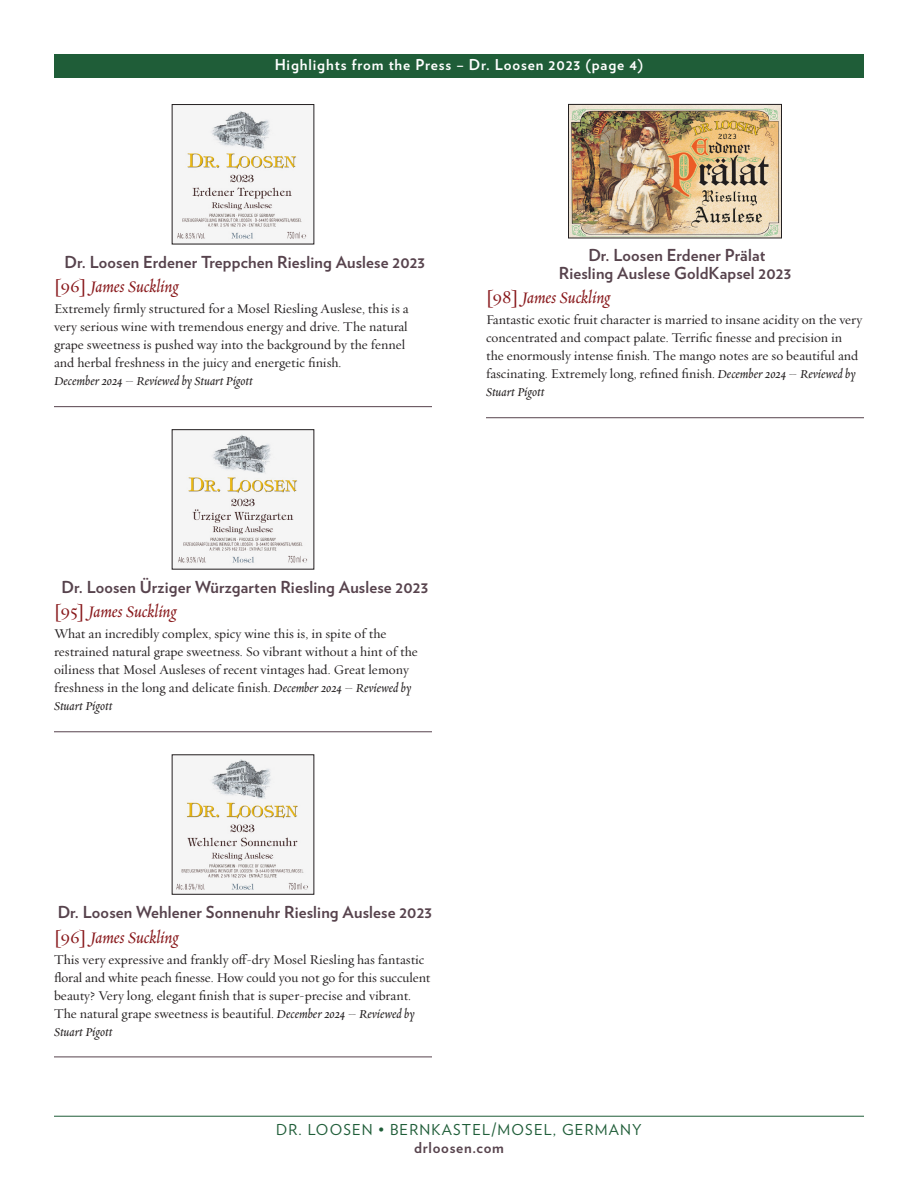
<style>
.page{position:relative;width:918px;height:1188px;background:#fff}
.page>*{position:absolute;margin:0;border:0;box-sizing:border-box;transform-origin:0 0}
.Press_Review_Head{font:italic 18px "Requiem Text";color:#88181b}
.Wine_Head{font:700 16.5px/17.2px "Verlag";letter-spacing:.01em;color:#57434d;text-align:center}
.Press_Notes_Page_Header{font:700 15px "Verlag";letter-spacing:.06em;color:#fff}
.t1{font:15px "Verlag";letter-spacing:.08em;color:#1f5d38}
.t2{font:700 15px "Verlag";letter-spacing:.05em;color:#57434d}
.Praise_Text-Requiem{font:13.5px/18px "Requiem Text";color:#231f20}
.s1{font-style:normal}
.s2{font-style:italic}
</style>
<div class="page">
<hr style="left:54px;top:1116px;width:810px;height:1px;background:#1f5d38">
<div style="left:54px;top:54px;width:810px;height:24px;background:#1f5d38"></div>
<hr style="left:54px;top:406px;width:378px;height:1px;background:#57434d">
<hr style="left:54px;top:731px;width:378px;height:1px;background:#57434d">
<hr style="left:54px;top:1057px;width:378px;height:1px;background:#57434d">
<img style="left:176px;top:109px;width:132px;height:132px">
<img style="left:177px;top:433px;width:132px;height:132px">
<img style="left:175px;top:758px;width:134px;height:134px">
<hr style="left:486px;top:417px;width:378px;height:1px;background:#57434d">
<img style="left:570px;top:106px;width:210px;height:130px">
<div style="left:568px;top:104px;width:214px;height:134px;border:1px solid #231f20"></div>
<p class="Press_Notes_Page_Header" style="left:275px;top:53px;width:370px">Highlights from the Press – Dr. Loosen 2023 (page 4)</p>
<p class="Wine_Head" style="left:65px;top:252px;width:362px">Dr. Loosen Erdener Treppchen Riesling Auslese 2023</p>
<p class="Press_Review_Head" style="left:54px;top:276px;width:126px"><span class="s1">[96]</span> James Suckling</p>
<p class="Praise_Text-Requiem" style="left:54px;top:299px;width:356px">Extremely firmly structured for a Mosel Riesling Auslese, this is a very serious wine with tremendous energy and drive. The natural grape sweetness is pushed way into the background by the fennel and herbal freshness in the juicy and energetic finish.<br><span class="s2">December 2024 – Reviewed by Stuart Pigott</span></p>
<p class="Wine_Head" style="left:559px;top:246px;width:234px">Dr. Loosen Erdener Prälat<br>Riesling Auslese GoldKapsel 2023</p>
<p class="Press_Review_Head" style="left:486px;top:287px;width:126px"><span class="s1">[98]</span> James Suckling</p>
<p class="Praise_Text-Requiem" style="left:486px;top:310px;width:378px">Fantastic exotic fruit character is married to insane acidity on the very concentrated and compact palate. Terrific finesse and precision in the enormously intense finish. The mango notes are so beautiful and fascinating. Extremely long, refined finish. <span class="s2">December 2024 – Reviewed by Stuart Pigott</span></p>
<p class="Wine_Head" style="left:61px;top:577px;width:368px">Dr. Loosen Ürziger Würzgarten Riesling Auslese 2023</p>
<p class="Press_Review_Head" style="left:54px;top:601px;width:124px"><span class="s1">[95]</span> James Suckling</p>
<p class="Praise_Text-Requiem" style="left:54px;top:625px;width:365px">What an incredibly complex, spicy wine this is, in spite of the restrained natural grape sweetness. So vibrant without a hint of the oiliness that Mosel Ausleses of recent vintages had. Great lemony freshness in the long and delicate finish. <span class="s2">December 2024 – Reviewed by Stuart Pigott</span></p>
<p class="Wine_Head" style="left:58px;top:902px;width:376px">Dr. Loosen Wehlener Sonnenuhr Riesling Auslese 2023</p>
<p class="Press_Review_Head" style="left:54px;top:926px;width:126px"><span class="s1">[96]</span> James Suckling</p>
<p class="Praise_Text-Requiem" style="left:54px;top:950px;width:378px">This very expressive and frankly off-dry Mosel Riesling has fantastic floral and white peach finesse. How could you not go for this succulent beauty? Very long, elegant finish that is super-precise and vibrant.<br>The natural grape sweetness is beautiful. <span class="s2">December 2024 – Reviewed by Stuart Pigott</span></p>
<p class="t1" style="left:276px;top:1118px;width:367px">DR. LOOSEN • BERNKASTEL/MOSEL, GERMANY</p>
<p class="t2" style="left:414px;top:1135px;width:91px">drloosen.com</p>
</div>
